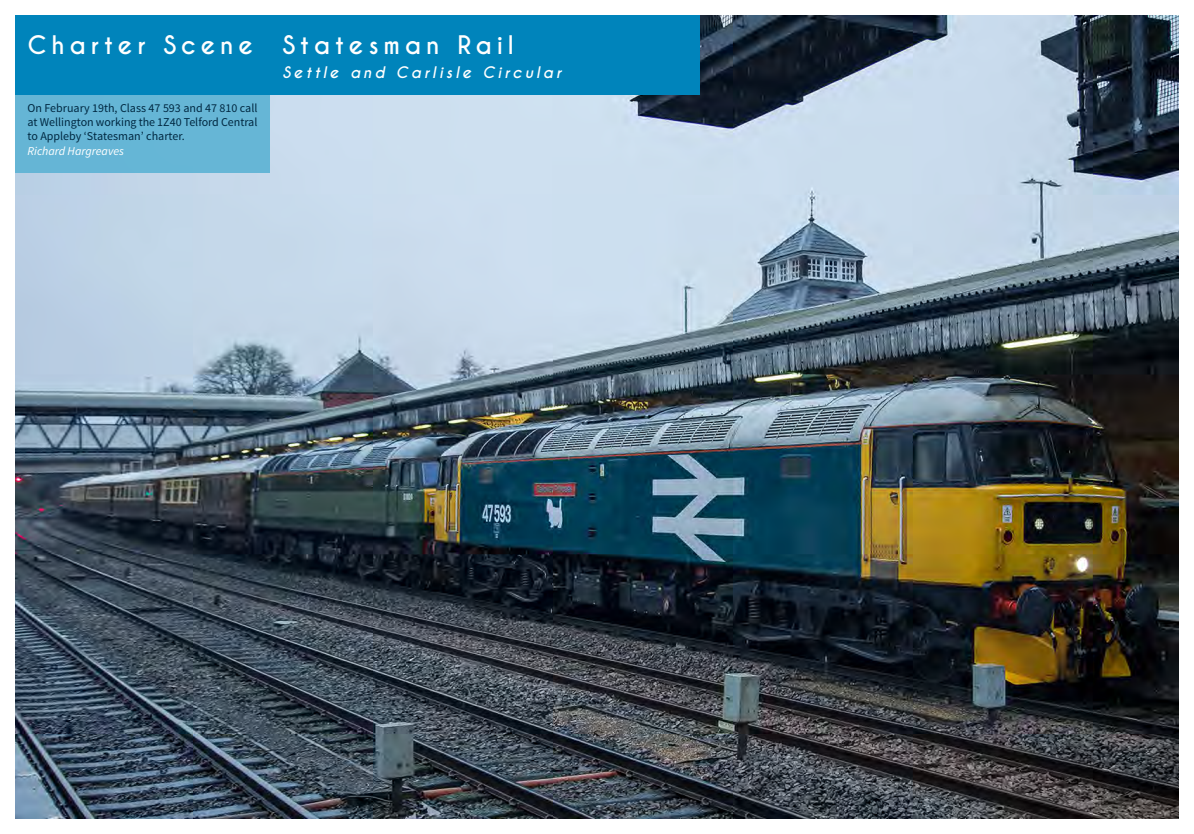
<style>
.page{position:relative;width:1194px;height:834px;background:#fff}
.page>*{position:absolute;margin:0;border:0;box-sizing:border-box;transform-origin:0 0}
.t1{font:700 24px "Caviar Dreams";letter-spacing:.2em;color:#fff}
.t2{font:italic 700 15px "Caviar Dreams";letter-spacing:.2em;color:#fff}
.t3{font:12px/14.4px "Source Sans Pro";color:#002841;text-align:justify}
.t4{font:italic 12px "Source Sans Pro";color:#fff}
</style>
<div class="page">
<img style="left:15px;top:15px;width:1164px;height:804px">
<div style="left:15px;top:95px;width:255px;height:77px;background:#65b6d6"></div>
<div style="left:270px;top:15px;width:430px;height:80px;background:#0084bb"></div>
<div style="left:15px;top:15px;width:255px;height:80px;background:#0084bb"></div>
<h1 class="t1" style="left:28px;top:30px;width:488px">Charter Scene Statesman Rail</h1>
<p class="t2" style="left:282px;top:63px;width:280px">Settle and Carlisle Circular</p>
<p class="t3" style="left:28px;top:101px;width:232px">On February 19th, Class 47 593 and 47 810 call at Wellington working the 1Z40 Telford Central to Appleby ‘Statesman’ charter.</p>
<p class="t4" style="left:28px;top:143px;width:98px">Richard Hargreaves</p>
</div>
